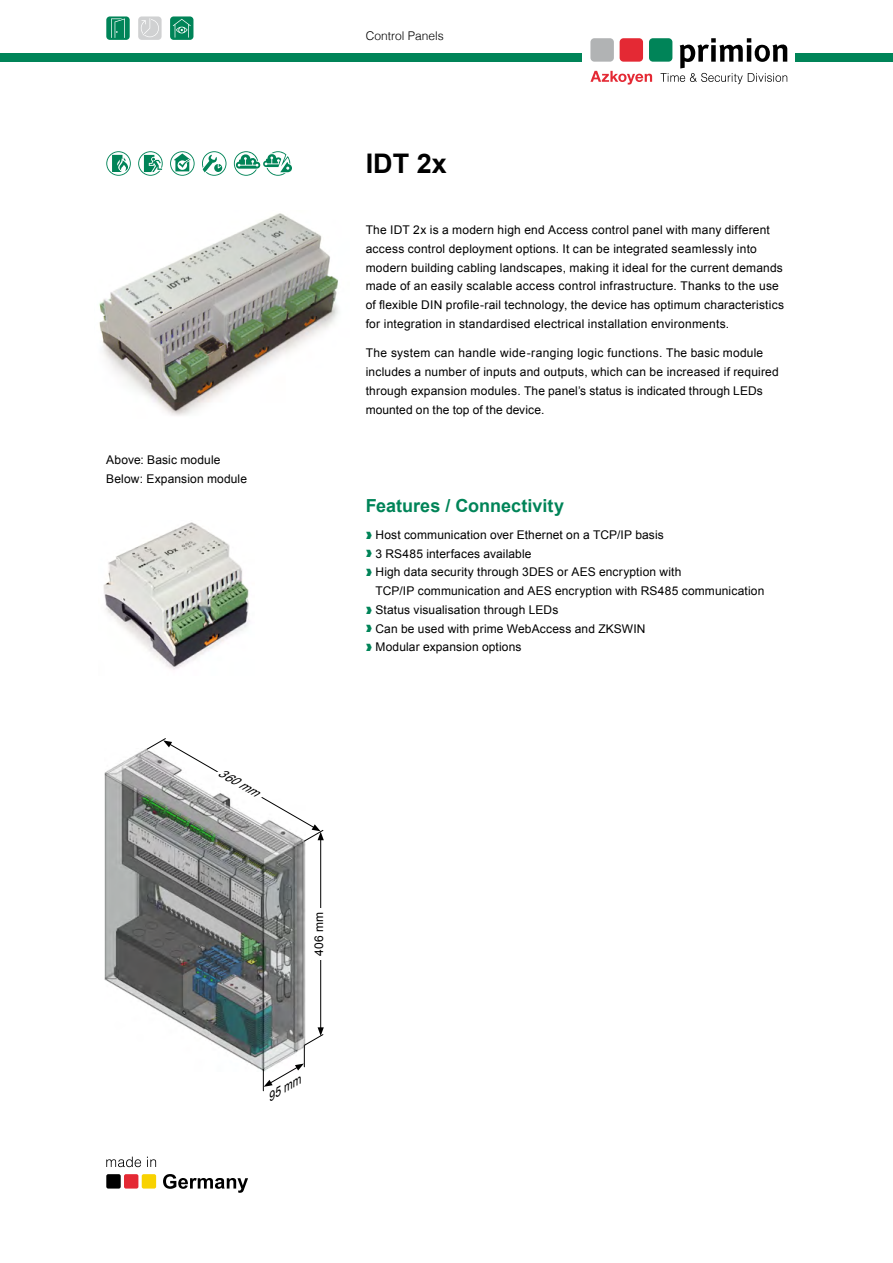
<style>
.page{position:relative;width:893px;height:1263px;background:#fff}
.page>*{position:absolute;margin:0;border:0;box-sizing:border-box;transform-origin:0 0}
.t1{font:700 27px "Arial";color:#000}
.t2{font:700 18px "Arial";color:#008458}
.t3{font:12px/18.8px "Arial";letter-spacing:.015em;color:#000}
.t4{font:300 12px "Helvetica";color:#000}
.t5{font:italic 12px "Arial";color:#000}
.s1{color:#008458}
</style>
<div class="page">
<svg style="left:106px;top:1156px;width:35px;height:11px"></svg>
<svg style="left:147px;top:1156px;width:9px;height:11px"></svg>
<svg style="left:163px;top:1174px;width:85px;height:19px"></svg>
<div style="left:106px;top:1174px;width:15px;height:14px;background:#000;border-radius:2px"></div>
<div style="left:124px;top:1174px;width:14px;height:14px;background:#e42934;border-radius:2px"></div>
<div style="left:142px;top:1174px;width:14px;height:14px;background:#f8d200;border-radius:2px"></div>
<div style="left:170px;top:16px;width:23px;height:24px;background:#008458;border-radius:4px"></div>
<svg style="left:173px;top:19px;width:18px;height:19px"></svg>
<div style="left:106px;top:16px;width:24px;height:24px;background:#008458;border-radius:4px"></div>
<svg style="left:111px;top:18px;width:14px;height:20px"></svg>
<div style="left:138px;top:16px;width:24px;height:24px;background:#d0d1d2;border-radius:4px"></div>
<svg style="left:141px;top:18px;width:18px;height:19px"></svg>
<img style="left:99px;top:213px;width:240px;height:203px">
<img style="left:103px;top:522px;width:147px;height:148px">
<img style="left:105px;top:749px;width:201px;height:322px">
<hr style="left:320px;top:838px;width:1px;height:192px;background:#000">
<svg style="left:146px;top:738px;width:178px;height:104px"></svg>
<div style="left:314px;top:908px;width:9px;height:51px;background:#fff"></div>
<svg style="left:263px;top:1027px;width:61px;height:65px"></svg>
<div style="left:0;top:53px;width:893px;height:9px;background:#008458"></div>
<div style="left:583px;top:30px;width:212px;height:39px;background:#fff"></div>
<div style="left:649px;top:38px;width:23px;height:24px;background:#008458;border-radius:4px"></div>
<div style="left:620px;top:38px;width:23px;height:24px;background:#e42934;border-radius:4px"></div>
<div style="left:590px;top:38px;width:24px;height:24px;background:#b1b3b4;border-radius:4px"></div>
<svg style="left:660px;top:38px;width:127px;height:46px"></svg>
<svg style="left:590px;top:71px;width:62px;height:14px"></svg>
<svg style="left:106px;top:151px;width:25px;height:25px"></svg>
<svg style="left:107px;top:152px;width:23px;height:23px"></svg>
<svg style="left:112px;top:155px;width:19px;height:17px"></svg>
<svg style="left:170px;top:151px;width:25px;height:25px"></svg>
<svg style="left:171px;top:152px;width:23px;height:23px"></svg>
<svg style="left:174px;top:153px;width:17px;height:18px"></svg>
<svg style="left:202px;top:151px;width:24px;height:25px"></svg>
<svg style="left:202px;top:152px;width:24px;height:23px"></svg>
<svg style="left:138px;top:151px;width:25px;height:25px"></svg>
<svg style="left:139px;top:152px;width:24px;height:23px"></svg>
<svg style="left:234px;top:151px;width:58px;height:25px"></svg>
<p class="t3" style="left:106px;top:451px;width:142px">Above: Basic module<br>Below: Expansion module</p>
<p class="t5" style="left:223px;top:765px;width:46px;rotate:30deg">360 mm</p>
<p class="t4" style="left:366px;top:25px;width:80px">Control Panels</p>
<h1 class="t1" style="left:366px;top:145px;width:83px">IDT 2x</h1>
<p class="t3" style="left:366px;top:221px;width:420px">The IDT 2x is a modern high end Access control panel with many different access control deployment options. It can be integrated seamlessly into modern building cabling landscapes, making it ideal for the current demands made of an easily scalable access control infrastructure. Thanks to the use of flexible DIN profile-rail technology, the device has optimum characteristics for integration in standardised electrical installation environments.</p>
<p class="t3" style="left:366px;top:344px;width:415px">The system can handle wide-ranging logic functions. The basic module includes a number of inputs and outputs, which can be increased if required through expansion modules. The panel’s status is indicated through LEDs mounted on the top of the device.</p>
<h2 class="t2" style="left:366px;top:493px;width:200px">Features / Connectivity</h2>
<p class="t3" style="left:366px;top:525px;width:300px"><span class="s1">❱</span> Host communication over Ethernet on a TCP/IP basis</p>
<p class="t3" style="left:366px;top:544px;width:167px"><span class="s1">❱</span> 3 RS485 interfaces available</p>
<p class="t3" style="left:366px;top:563px;width:317px"><span class="s1">❱</span> High data security through 3DES or AES encryption with</p>
<p class="t3" style="left:375px;top:582px;width:390px">TCP/IP communication and AES encryption with RS485 communication</p>
<p class="t3" style="left:366px;top:600px;width:194px"><span class="s1">❱</span> Status visualisation through LEDs</p>
<p class="t3" style="left:366px;top:619px;width:281px"><span class="s1">❱</span> Can be used with prime WebAccess and ZKSWIN</p>
<p class="t3" style="left:366px;top:638px;width:157px"><span class="s1">❱</span> Modular expansion options</p>
<p class="t3" style="left:310px;top:956px;width:46px;rotate:-90deg">406 mm</p>
<p class="t5" style="left:263px;top:1091px;width:39px;rotate:-30deg">95 mm</p>
</div>
